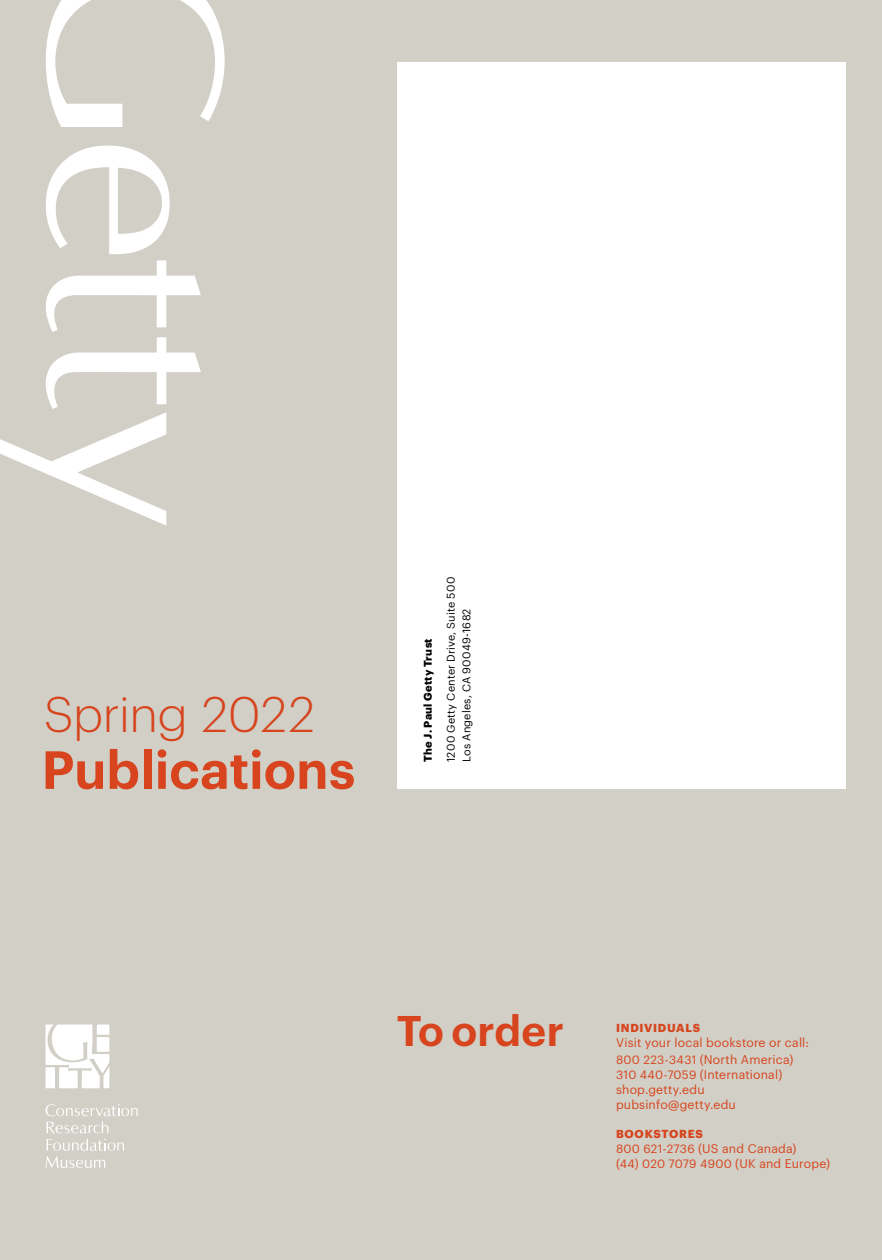
<style>
.page{position:relative;width:882px;height:1260px;background:#d1cfc6}
.page>*{position:absolute;margin:0;border:0;box-sizing:border-box;transform-origin:0 0}
.t1{font:600 52.5px "Graphik";color:#d7441d}
.t2{font:300 49px "Graphik";letter-spacing:-.01em;color:#d7441d}
.t3{font:600 42px "Graphik";letter-spacing:.005em;color:#d7441d}
.t4{font:12.25px/14.9px "Graphik";letter-spacing:.015em;color:#d7441d}
.t5{font:700 11.38px "Graphik";letter-spacing:.065em;color:#d7441d}
.t6{font:10.85px/15.8px "Graphik";letter-spacing:.02em;color:#000001}
.t7{font:700 10.85px "Graphik";letter-spacing:.03em;color:#000001}
.s1{font-size:11.9px}
</style>
<div class="page">
<div style="left:397px;top:62px;width:449px;height:727px;background:#fff"></div>
<svg style="left:46px;top:146px;width:124px;height:108px"></svg>
<svg style="left:46px;top:0;width:179px;height:127px"></svg>
<svg style="left:0;top:260px;width:201px;height:266px"></svg>
<svg style="left:46px;top:1025px;width:63px;height:63px"></svg>
<svg style="left:46px;top:1104px;width:92px;height:64px"></svg>
<div style="left:0;top:506px;width:13px;height:65px;background:#d1cfc6"></div>
<h2 class="t2" style="left:44px;top:679px;width:272px">Spring 2022</h2>
<h1 class="t1" style="left:42px;top:730px;width:315px">Publications</h1>
<p class="t7" style="left:420px;top:762px;width:125px;rotate:-90deg">The J. Paul Getty Trust</p>
<p class="t6" style="left:442px;top:762px;width:187px;rotate:-90deg">1200 Getty Center Drive, Suite 500<br>Los Angeles, CA 90049-1682</p>
<h3 class="t3" style="left:397px;top:999px;width:168px">To order</h3>
<p class="t5" style="left:616px;top:1019px;width:85px">INDIVIDUALS</p>
<p class="t4" style="left:616px;top:1033px;width:194px;line-height:17.2px">Visit your local bookstore or call:<br><span class="s1">800 223-3431</span> (North America)</p>
<p class="t4" style="left:616px;top:1066px;width:168px"><span class="s1">310 440-7059</span> (International) shop.getty.edu pubsinfo@getty.edu</p>
<p class="t5" style="left:616px;top:1126px;width:88px">BOOKSTORES</p>
<p class="t4" style="left:616px;top:1140px;width:216px"><span class="s1">800 621-2736</span> (US and Canada)<br>(<span class="s1">44</span>) <span class="s1">020 7079 4900</span> (UK and Europe)</p>
</div>
